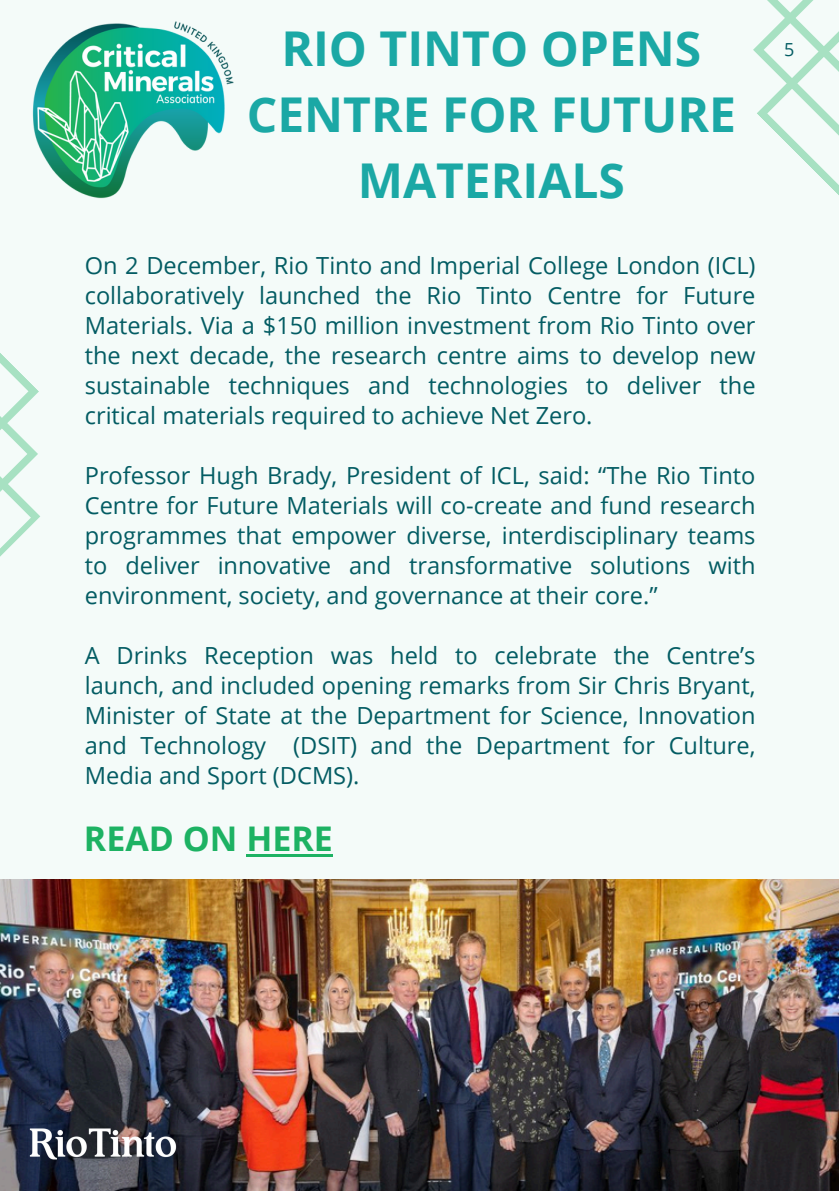
<style>
.page{position:relative;width:839px;height:1191px;background:#fff}
.page>*{position:absolute;margin:0;border:0;box-sizing:border-box;transform-origin:0 0}
.t1{font:700 48px/66px "Open Sans";color:#1ba8a5;text-align:center}
.t2{font:700 34px "Open Sans";color:#1db263}
.t3{font:23.6px/30px "Open Sans";color:#035c63;text-align:justify}
.t4{font:18px "Open Sans";color:#035c63}
</style>
<div class="page">
<div style="left:0;top:0;width:838px;height:1191px;background:#f4fbf9"></div>
<svg style="left:753px;top:0;width:85px;height:194px"></svg>
<svg style="left:0;top:353px;width:40px;height:204px"></svg>
<img style="left:32px;top:21px;width:202px;height:178px">
<img style="left:0;top:879px;width:838px;height:312px">
<img style="left:8px;top:1107px;width:189px;height:75px">
<hr style="left:246px;top:854px;width:87px;height:3px;background:#1db263">
<p class="t1" style="left:247px;top:15px;width:490px">RIO TINTO OPENS<br>CENTRE FOR FUTURE<br>MATERIALS</p>
<p class="t3" style="left:85px;top:250px;width:672px">On 2 December, Rio Tinto and Imperial College London (ICL) collaboratively launched the Rio Tinto Centre for Future Materials. Via a $150 million investment from Rio Tinto over the next decade, the research centre aims to develop new sustainable techniques and technologies to deliver the critical materials required to achieve Net Zero.</p>
<p class="t3" style="left:85px;top:460px;width:672px">Professor Hugh Brady, President of ICL, said: “The Rio Tinto Centre for Future Materials will co-create and fund research programmes that empower diverse, interdisciplinary teams to deliver innovative and transformative solutions with environment, society, and governance at their core.”</p>
<p class="t3" style="left:85px;top:640px;width:672px">A Drinks Reception was held to celebrate the Centre’s launch, and included opening remarks from Sir Chris Bryant, Minister of State at the Department for Science, Innovation and Technology (DSIT) and the Department for Culture, Media and Sport (DCMS).</p>
<p class="t2" style="left:84px;top:814px;width:250px">READ ON HERE</p>
<h1 class="t4" style="left:784px;top:37px;width:12px">5</h1>
</div>
